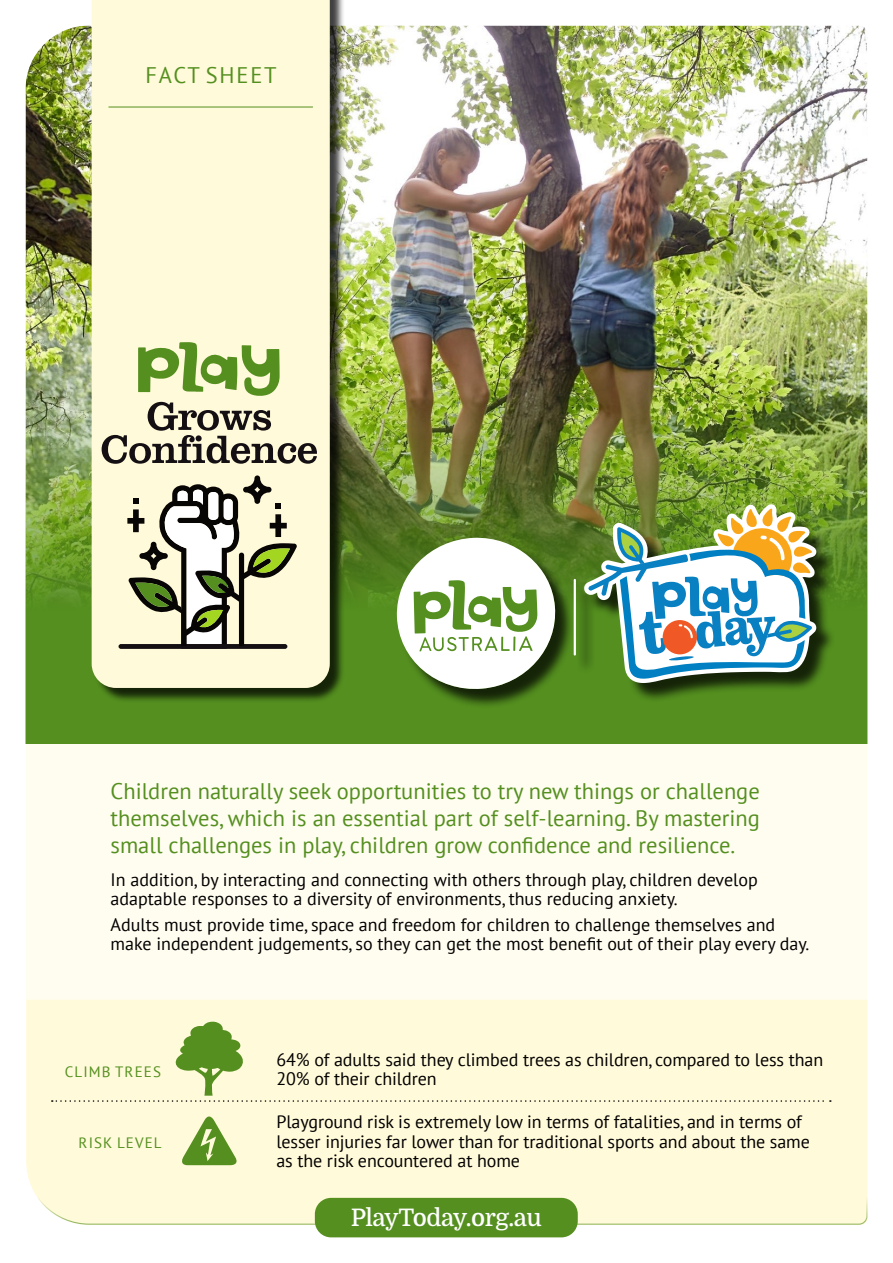
<style>
.page{position:relative;width:893px;height:1263px;background:#fff}
.page>*{position:absolute;margin:0;border:0;box-sizing:border-box;transform-origin:0 0}
.t1{font:500 24.15px "Domine";letter-spacing:-.02em;color:#fff}
.t2{font:22.5px/27px "PT Sans";color:#548f1f;text-align:justify}
.t3{font:22.5px "PT Sans";letter-spacing:.08em;color:#548f1f}
.t4{font:18px/19.5px "PT Sans";color:#000}
.t5{font:15px "PT Sans";letter-spacing:.075em;color:#548f1f}
</style>
<div class="page">
<img style="left:25px;top:0;width:843px;height:1238px">
<svg style="left:25px;top:865px;width:843px;height:360px"></svg>
<div style="left:52px;top:1021px;width:779px;height:81px;background:#fffad9"></div>
<svg style="left:179px;top:1112px;width:61px;height:53px;background:#b4cb88"></svg>
<div style="left:315px;top:1198px;width:263px;height:39px;background:#548f1f;border-radius:16px"></div>
<div style="left:93px;top:0;width:252px;height:703px;background:#000;opacity:.75"></div>
<div style="left:92px;top:0;width:238px;height:688px;background:#fffad9"></div>
<svg style="left:102px;top:402px;width:215px;height:62px;background:#bdb8a1"></svg>
<svg style="left:138px;top:342px;width:142px;height:54px;background:#abc57e"></svg>
<div style="left:119px;top:644px;width:168px;height:5px;background:#140f12;border-radius:2px"></div>
<svg style="left:127px;top:475px;width:170px;height:174px"></svg>
<hr style="left:108px;top:107px;width:205px;height:1px;background:#548f1f">
<div style="left:399px;top:507px;width:437px;height:201px;background:#000;opacity:.75"></div>
<svg style="left:584px;top:504px;width:233px;height:179px"></svg>
<hr style="left:574px;top:579px;width:2px;height:76px;background:#fff">
<svg style="left:396px;top:536px;width:162px;height:156px"></svg>
<p class="t3" style="left:146px;top:60px;width:133px">FACT SHEET</p>
<p class="t2" style="left:111px;top:777px;width:651px">Children naturally seek opportunities to try new things or challenge themselves, which is an essential part of self-learning. By mastering small challenges in play, children grow confidence and resilience.</p>
<p class="t4" style="left:111px;top:869px;width:649px">In addition, by interacting and connecting with others through play, children develop adaptable responses to a diversity of environments, thus reducing anxiety.</p>
<p class="t4" style="left:111px;top:914px;width:700px">Adults must provide time, space and freedom for children to challenge themselves and make independent judgements, so they can get the most benefit out of their play every day.</p>
<p class="t5" style="left:65px;top:1062px;width:98px">CLIMB TREES</p>
<p class="t5" style="left:79px;top:1133px;width:84px">RISK LEVEL</p>
<p class="t4" style="left:276px;top:1049px;width:548px">64% of adults said they climbed trees as children, compared to less than<br>20% of their children</p>
<p class="t4" style="left:276px;top:1112px;width:535px">Playground risk is extremely low in terms of fatalities, and in terms of lesser injuries far lower than for traditional sports and about the same as the risk encountered at home</p>
<h1 class="t1" style="left:351px;top:1203px;width:193px">PlayToday.org.au</h1>
</div>
